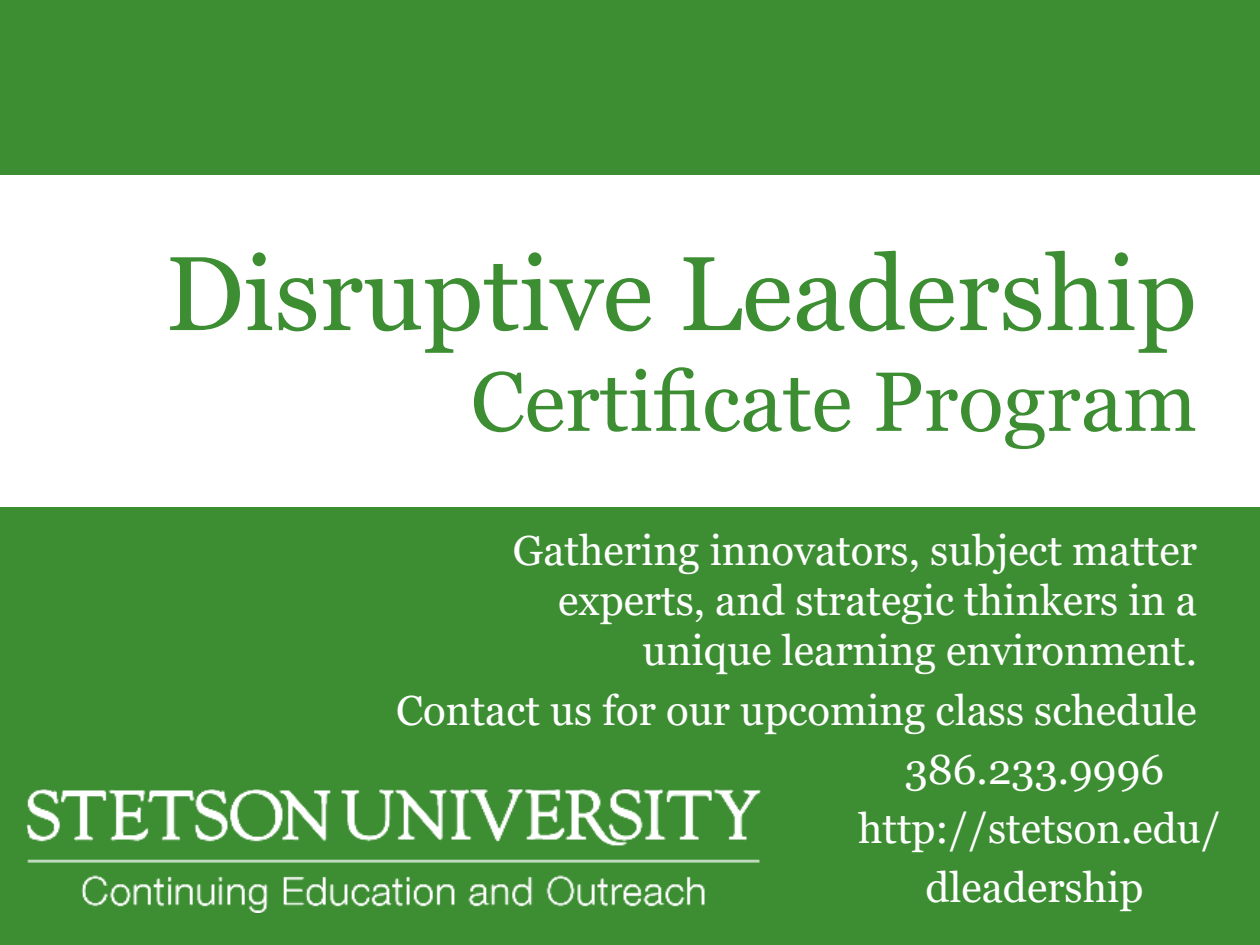
<style>
.page{position:relative;width:1260px;height:945px;background:#fff}
.page>*{position:absolute;margin:0;border:0;box-sizing:border-box;transform-origin:0 0}
.t1{font:105px "Georgia";color:#3d8e33}
.t2{font:84px "Georgia";color:#3d8e33}
.t3{font:42px/50.4px "Georgia";color:#fff;text-align:right}
</style>
<div class="page">
<div style="left:0;top:0;width:1260px;height:174px;background:#3d8e33"></div>
<div style="left:0;top:507px;width:1260px;height:438px;background:#3d8e33"></div>
<img style="left:26px;top:788px;width:735px;height:126px">
<p class="t1" style="left:165px;top:230px;width:1033px">Disruptive Leadership</p>
<p class="t2" style="left:471px;top:351px;width:728px">Certificate Program</p>
<p class="t3" style="left:513px;top:526px;width:686px">Gathering innovators, subject matter experts, and strategic thinkers in a unique learning environment.</p>
<p class="t3" style="left:396px;top:686px;width:802px">Contact us for our upcoming class schedule</p>
<p class="t3" style="left:858px;top:741px;width:364px;line-height:59.1px;text-align:center">386.233.9996 http://stetson.edu/ dleadership</p>
</div>
